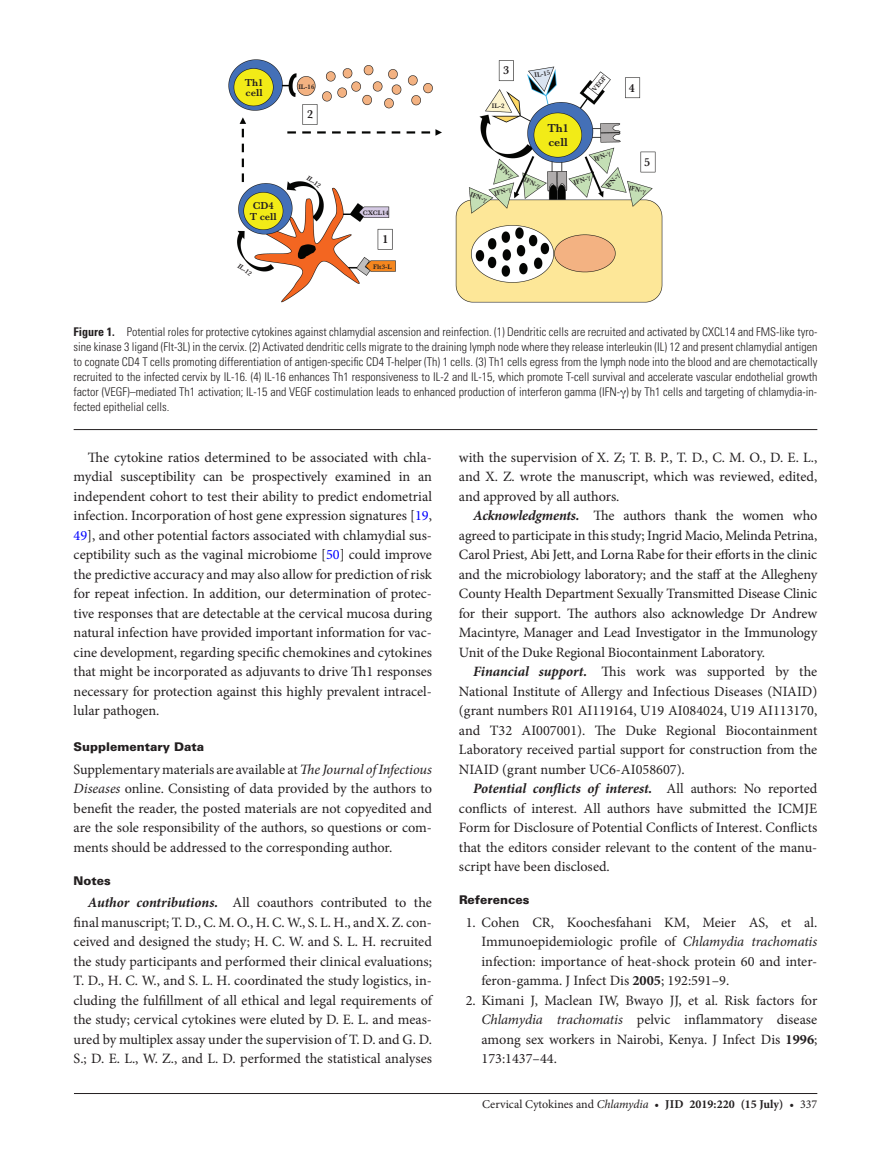
<style>
.page{position:relative;width:891px;height:1174px;background:#fff}
.page>*{position:absolute;margin:0;border:0;box-sizing:border-box;transform-origin:0 0}
.t1{font:14.25px/19.5px "Minion Pro";letter-spacing:-.005em;color:#231f20;text-align:justify}
.t2{font:300 condensed 12px/15px "Univers LT Std";color:#231f20;text-align:justify}
.t3{font:12px "Minion Pro";color:#231f20}
.t4{font:900 12px "Univers LT Std";color:#231f20}
.t5{font:600 12px/14.4px "Baskerville MT Std";color:#231f20}
.t6{font:600 10.5px/10.5px "Baskerville MT Std";color:#231f20}
.t7{font:600 6.75px "Baskerville MT Std";color:#231f20}
.s1{font-weight:700}
.s2{font-family:"Gandhari Unicode";font-weight:400;font-stretch:normal}
.s3{color:#00f}
.s4{font-style:italic}
.s5{font-weight:700;font-style:italic}
</style>
<div class="page">
<hr style="left:74px;top:1093px;width:743px;height:1px;background:#231f20">
<hr style="left:74px;top:429px;width:743px;height:1px;background:#231f20">
<img style="left:229px;top:59px;width:433px;height:243px">
<svg style="left:607px;top:152px;width:5px;height:6px"></svg>
<svg style="left:587px;top:176px;width:4px;height:6px"></svg>
<svg style="left:615px;top:173px;width:6px;height:6px"></svg>
<svg style="left:642px;top:190px;width:4px;height:5px"></svg>
<svg style="left:508px;top:174px;width:5px;height:6px"></svg>
<svg style="left:482px;top:198px;width:5px;height:6px"></svg>
<svg style="left:507px;top:187px;width:5px;height:6px"></svg>
<svg style="left:535px;top:184px;width:6px;height:6px"></svg>
<p class="t6" style="left:245px;top:77px;width:20px">Th1 cell</p>
<p class="t7" style="left:298px;top:82px;width:17px">IL-16</p>
<p class="t5" style="left:307px;top:107px;width:7px">2</p>
<p class="t7" style="left:310px;top:174px;width:17px;rotate:37deg">IL-12</p>
<p class="t6" style="left:250px;top:200px;width:29px">CD4<br>T cell</p>
<p class="t7" style="left:363px;top:209px;width:28px">CXCL14</p>
<p class="t7" style="left:241px;top:262px;width:17px;rotate:37deg">IL-12</p>
<p class="t5" style="left:383px;top:232px;width:7px">1</p>
<p class="t7" style="left:373px;top:263px;width:20px">Flt3-L</p>
<p class="t5" style="left:503px;top:63px;width:7px">3</p>
<p class="t7" style="left:492px;top:102px;width:14px">IL-2</p>
<p class="t7" style="left:502px;top:163px;width:15px;rotate:40deg">IFN-</p>
<p class="t7" style="left:472px;top:190px;width:15px;rotate:21deg">IFN-</p>
<p class="t7" style="left:493px;top:190px;width:15px;rotate:-19deg">IFN-</p>
<p class="t7" style="left:534px;top:71px;width:17px;rotate:-10deg">IL-15</p>
<p class="t7" style="left:590px;top:89px;width:20px;rotate:-53deg">VEGF</p>
<p class="t5" style="left:629px;top:81px;width:7px">4</p>
<p class="t7" style="left:526px;top:175px;width:15px;rotate:25deg">IFN-</p>
<p class="t5" style="left:547px;top:121px;width:23px">Th1 cell</p>
<p class="t7" style="left:593px;top:156px;width:15px;rotate:-22deg">IFN-</p>
<p class="t7" style="left:573px;top:179px;width:15px;rotate:-19deg">IFN-</p>
<p class="t7" style="left:604px;top:185px;width:15px;rotate:-49deg">IFN-</p>
<p class="t5" style="left:644px;top:154px;width:7px">5</p>
<p class="t7" style="left:630px;top:184px;width:15px;rotate:14deg">IFN-</p>
<p class="t2" style="left:74px;top:324px;width:745px"><span class="s1">Figure 1.</span> Potential roles for protective cytokines against chlamydial ascension and reinfection. (1) Dendritic cells are recruited and activated by CXCL14 and FMS-like tyro&shy;sine kinase 3 ligand (Flt-3L) in the cervix. (2) Activated dendritic cells migrate to the draining lymph node where they release interleukin (IL) 12 and present chlamydial antigen to cognate CD4 T cells promoting differentiation of antigen-specific CD4 T-helper (Th) 1 cells. (3) Th1 cells egress from the lymph node into the blood and are chemotactically recruited to the infected cervix by IL-16. (4) IL-16 enhances Th1 responsiveness to IL-2 and IL-15, which promote T-cell survival and accelerate vascular endothelial growth factor (VEGF)–mediated Th1 activation; IL-15 and VEGF costimulation leads to enhanced production of interferon gamma (IFN-<span class="s2">γ</span>) by Th1 cells and targeting of chlamydia-in&shy;fected epithelial cells.</p>
<p class="t1" style="left:74px;top:447px;width:360px;text-indent:14px">The cytokine ratios determined to be associated with chla&shy;mydial susceptibility can be prospectively examined in an independent cohort to test their ability to predict endometrial infection. Incorporation of host gene expression signatures [<span class="s3">19</span>, <span class="s3">49</span>], and other potential factors associated with chlamydial sus&shy;ceptibility such as the vaginal microbiome [<span class="s3">50</span>] could improve the predictive accuracy and may also allow for prediction of risk for repeat infection. In addition, our determination of protec&shy;tive responses that are detectable at the cervical mucosa during natural infection have provided important information for vac&shy;cine development, regarding specific chemokines and cytokines that might be incorporated as adjuvants to drive Th1 responses necessary for protection against this highly prevalent intracel&shy;lular pathogen.</p>
<p class="t4" style="left:74px;top:739px;width:132px">Supplementary Data</p>
<p class="t1" style="left:74px;top:759px;width:360px">Supplementary materials are available at <span class="s4">The Journal of Infectious Diseases</span> online. Consisting of data provided by the authors to benefit the reader, the posted materials are not copyedited and are the sole responsibility of the authors, so questions or com&shy;ments should be addressed to the corresponding author.</p>
<p class="t4" style="left:74px;top:873px;width:39px">Notes</p>
<p class="t1" style="left:74px;top:893px;width:360px;text-indent:14px"><span class="s5">Author contributions.</span> All coauthors contributed to the final manuscript; T. D., C. M. O., H. C. W., S. L. H., and X. Z. con&shy;ceived and designed the study; H. C. W. and S. L. H. recruited the study participants and performed their clinical evaluations; T. D., H. C. W., and S. L. H. coordinated the study logistics, in&shy;cluding the fulfillment of all ethical and legal requirements of the study; cervical cytokines were eluted by D. E. L. and meas&shy;ured by multiplex assay under the supervision of T. D. and G. D.<br>S.; D. E. L., W. Z., and L. D. performed the statistical analyses</p>
<p class="t1" style="left:459px;top:447px;width:360px">with the supervision of X. Z; T. B. P., T. D., C. M. O., D. E. L., and X. Z. wrote the manuscript, which was reviewed, edited, and approved by all authors.</p>
<p class="t1" style="left:459px;top:506px;width:360px;text-indent:14px"><span class="s5">Acknowledgments.</span> The authors thank the women who agreed to participate in this study; Ingrid Macio, Melinda Petrina, Carol Priest, Abi Jett, and Lorna Rabe for their efforts in the clinic and the microbiology laboratory; and the staff at the Allegheny County Health Department Sexually Transmitted Disease Clinic for their support. The authors also acknowledge Dr Andrew Macintyre, Manager and Lead Investigator in the Immunology Unit of the Duke Regional Biocontainment Laboratory.</p>
<p class="t1" style="left:459px;top:662px;width:360px;text-indent:14px"><span class="s5">Financial support.</span> This work was supported by the National Institute of Allergy and Infectious Diseases (NIAID) (grant numbers R01 AI119164, U19 AI084024, U19 AI113170, and T32 AI007001). The Duke Regional Biocontainment Laboratory received partial support for construction from the NIAID (grant number UC6-AI058607).</p>
<p class="t1" style="left:459px;top:779px;width:360px;text-indent:14px"><span class="s5">Potential conflicts of interest.</span> All authors: No reported conflicts of interest. All authors have submitted the ICMJE Form for Disclosure of Potential Conflicts of Interest. Conflicts that the editors consider relevant to the content of the manu&shy;script have been disclosed.</p>
<p class="t4" style="left:459px;top:892px;width:72px">References</p>
<p class="t1" style="left:481px;top:912px;width:337px;text-indent:-16px">1. Cohen CR, Koochesfahani KM, Meier AS, et al.<br>Immunoepidemiologic profile of <span class="s4">Chlamydia trachomatis </span>infection: importance of heat-shock protein 60 and inter&shy;feron-gamma. J Infect Dis <span class="s1">2005</span>; 192:591–9.</p>
<p class="t1" style="left:481px;top:990px;width:337px;text-indent:-16px">2. Kimani J, Maclean IW, Bwayo JJ, et al. Risk factors for <span class="s4">Chlamydia trachomatis</span> pelvic inflammatory disease among sex workers in Nairobi, Kenya. J Infect Dis <span class="s1">1996</span>; 173:1437–44.</p>
<p class="t3" style="left:482px;top:1096px;width:337px">Cervical Cytokines and <span class="s4">Chlamydia</span> • <span class="s1">jid 2019:220 (15 July)</span> • 337</p>
</div>
